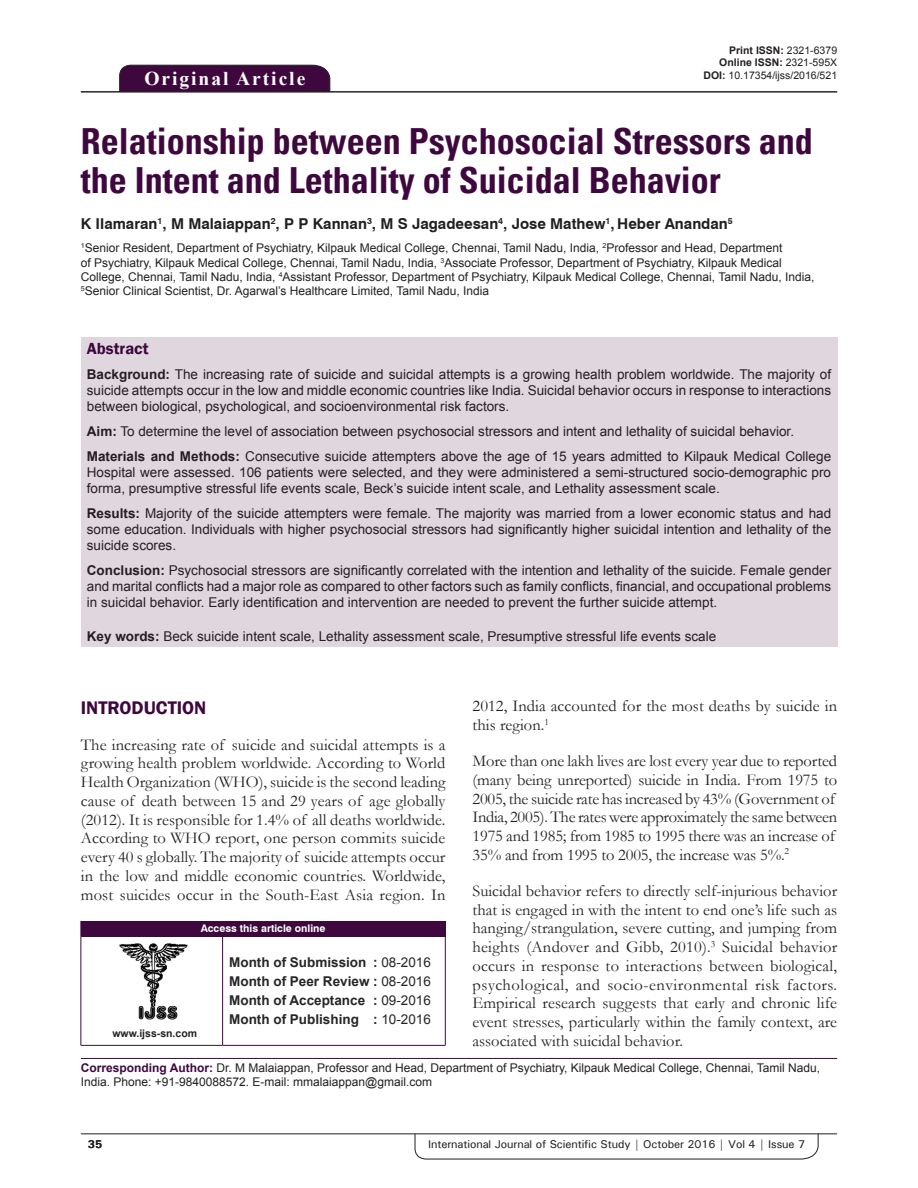
<style>
.page{position:relative;width:918px;height:1188px;background:#fff}
.page>*{position:absolute;margin:0;border:0;box-sizing:border-box;transform-origin:0 0}
.AT{font:700 condensed 36px/39px "Univers";color:#3e083e}
.AH{font:700 19.5px "Times New Roman";letter-spacing:.1em;color:#fff}
.t1{font:600 18.75px "Franklin Gothic";color:#3e083e}
.TX{font:16.5px/18.8px "Garamond";letter-spacing:-.01em;color:#231f20}
.ABSH{font:600 16.5px "Franklin Gothic";color:#3e083e}
.AU{font:700 15px "Swiss 721 BT";color:#231f20}
.ABS{font:13.5px/16.2px "Arial";color:#231f20;text-align:justify}
.HIS{font:700 13.5px/18.8px "Arial";color:#282526;text-align:justify}
.KWD{font:13.5px "Arial";color:#231f20}
.AFF{font:12px/14.4px "Arial";color:#231f20}
.ADD{font:12px/14.4px "Arial";color:#231f20}
.RF{font:500 11.25px "Univers";letter-spacing:-.01em;color:#231f20}
.t2{font:700 11.25px "Univers";color:#231f20}
.DOI{font:700 10.5px "Arial";color:#231f20}
.DOI-2{font:10.5px "Arial";color:#231f20}
.AAO{font:700 10.5px "Swiss 721 BT";color:#fff}
.Web{font:700 10.5px "Arial";color:#231f20}
.s1{font-weight:400}
.s2{font-weight:700}
.s3{font-weight:700;color:#3e083e}
</style>
<div class="page">
<svg style="left:415px;top:1133px;width:404px;height:26px"></svg>
<hr style="left:81px;top:1134px;width:756px;height:1px;background:#231f20">
<div style="left:119px;top:65px;width:211px;height:26px;background:#3e083e"></div>
<hr style="left:81px;top:91px;width:756px;height:1px;background:#231f20">
<div style="left:81px;top:337px;width:756px;height:310px;background:#e0d7de"></div>
<img style="left:119px;top:943px;width:69px;height:76px">
<div style="left:81px;top:921px;width:364px;height:15px;background:#3e083e"></div>
<svg style="left:445px;top:921px;width:1px;height:15px"></svg>
<hr style="left:81px;top:936px;width:142px;height:1px;background:#3e083e">
<hr style="left:81px;top:936px;width:1px;height:109px;background:#3e083e">
<hr style="left:81px;top:1045px;width:142px;height:1px;background:#231f20">
<hr style="left:223px;top:936px;width:223px;height:1px;background:#3e083e">
<hr style="left:222px;top:936px;width:1px;height:109px;background:#3e083e">
<hr style="left:445px;top:936px;width:1px;height:109px;background:#3e083e">
<hr style="left:223px;top:1045px;width:223px;height:1px;background:#3e083e">
<hr style="left:81px;top:1058px;width:756px;height:1px;background:#3e083e">
<p class="AH" style="left:144px;top:64px;width:162px">Original Article</p>
<p class="DOI" style="left:729px;top:43px;width:109px">Print ISSN: <span class="s1">2321-6379</span></p>
<p class="DOI" style="left:719px;top:56px;width:119px">Online ISSN: <span class="s1">2321-595X</span></p>
<p class="DOI-2" style="left:704px;top:68px;width:135px"><span class="s2">DOI:</span> 10.17354/ijss/2016/521</p>
<p class="AT" style="left:81px;top:122px;width:733px">Relationship between Psychosocial Stressors and the Intent and Lethality of Suicidal Behavior</p>
<p class="AU" style="left:81px;top:215px;width:654px">K Ilamaran<sup>1</sup>, M Malaiappan<sup>2</sup>, P P Kannan<sup>3</sup>, M S Jagadeesan<sup>4</sup>, Jose Mathew<sup>1</sup>, Heber Anandan<sup>5</sup></p>
<p class="AFF" style="left:81px;top:241px;width:735px"><sup>1</sup>Senior Resident, Department of Psychiatry, Kilpauk Medical College, Chennai, Tamil Nadu, India, <sup>2</sup>Professor and Head, Department<br>of Psychiatry, Kilpauk Medical College, Chennai, Tamil Nadu, India, <sup>3</sup>Associate Professor, Department of Psychiatry, Kilpauk Medical College, Chennai, Tamil Nadu, India, <sup>4</sup>Assistant Professor, Department of Psychiatry, Kilpauk Medical College, Chennai, Tamil Nadu, India, <sup>5</sup>Senior Clinical Scientist, Dr. Agarwal’s Healthcare Limited, Tamil Nadu, India</p>
<p class="ABSH" style="left:87px;top:339px;width:63px">Abstract</p>
<p class="ABS" style="left:87px;top:366px;width:746px"><span class="s2">Background:</span> The increasing rate of suicide and suicidal attempts is a growing health problem worldwide. The majority of suicide attempts occur in the low and middle economic countries like India. Suicidal behavior occurs in response to interactions between biological, psychological, and socioenvironmental risk factors.</p>
<p class="ABS" style="left:87px;top:423px;width:709px"><span class="s2">Aim:</span> To determine the level of association between psychosocial stressors and intent and lethality of suicidal behavior.</p>
<p class="ABS" style="left:87px;top:448px;width:746px"><span class="s2">Materials and Methods:</span> Consecutive suicide attempters above the age of 15 years admitted to Kilpauk Medical College Hospital were assessed. 106 patients were selected, and they were administered a semi-structured socio-demographic pro forma, presumptive stressful life events scale, Beck’s suicide intent scale, and Lethality assessment scale.</p>
<p class="ABS" style="left:87px;top:505px;width:746px"><span class="s2">Results:</span> Majority of the suicide attempters were female. The majority was married from a lower economic status and had some education. Individuals with higher psychosocial stressors had significantly higher suicidal intention and lethality of the suicide scores.</p>
<p class="ABS" style="left:87px;top:562px;width:746px"><span class="s2">Conclusion:</span> Psychosocial stressors are significantly correlated with the intention and lethality of the suicide. Female gender and marital conflicts had a major role as compared to other factors such as family conflicts, financial, and occupational problems in suicidal behavior. Early identification and intervention are needed to prevent the further suicide attempt.</p>
<p class="KWD" style="left:87px;top:627px;width:631px"><span class="s2">Key words:</span> Beck suicide intent scale, Lethality assessment scale, Presumptive stressful life events scale</p>
<p class="TX" style="left:473px;top:696px;width:366px">2012, India accounted for the most deaths by suicide in this region.<sup>1</sup></p>
<p class="TX" style="left:473px;top:751px;width:366px">More than one lakh lives are lost every year due to reported (many being unreported) suicide in India. From 1975 to 2005, the suicide rate has increased by 43% (Government of India, 2005). The rates were approximately the same between 1975 and 1985; from 1985 to 1995 there was an increase of 35% and from 1995 to 2005, the increase was 5%.<sup>2</sup></p>
<p class="TX" style="left:473px;top:881px;width:366px;text-align:justify">Suicidal behavior refers to directly self-injurious behavior that is engaged in with the intent to end one’s life such as hanging/strangulation, severe cutting, and jumping from heights (Andover and Gibb, 2010).<sup>3</sup> Suicidal behavior occurs in response to interactions between biological, psychological, and socio-environmental risk factors.<br>Empirical research suggests that early and chronic life event stresses, particularly within the family context, are associated with suicidal behavior.</p>
<h1 class="t1" style="left:81px;top:696px;width:127px">INTRODUCTION</h1>
<p class="TX" style="left:81px;top:735px;width:366px;text-align:justify">The increasing rate of suicide and suicidal attempts is a growing health problem worldwide. According to World Health Organization (WHO), suicide is the second leading cause of death between 15 and 29 years of age globally (2012). It is responsible for 1.4% of all deaths worldwide.<br>According to WHO report, one person commits suicide every 40 s globally. The majority of suicide attempts occur in the low and middle economic countries. Worldwide, most suicides occur in the South-East Asia region. In</p>
<p class="AAO" style="left:201px;top:922px;width:126px">Access this article online</p>
<p class="HIS" style="left:229px;top:954px;width:203px">Month of Submission : <span class="s1">08-2016<br></span>Month of Peer Review : <span class="s1">08-2016<br></span>Month of Acceptance : <span class="s1">09-2016<br></span>Month of Publishing : <span class="s1">10-2016</span></p>
<p class="ADD" style="left:81px;top:1060px;width:741px"><span class="s3">Corresponding Author:</span> Dr. M Malaiappan, Professor and Head, Department of Psychiatry, Kilpauk Medical College, Chennai, Tamil Nadu,<br>India. Phone: +91-9840088572. E-mail: mmalaiappan@gmail.com</p>
<p class="Web" style="left:112px;top:1027px;width:86px">www.ijss-sn.com</p>
<p class="t2" style="left:88px;top:1137px;width:16px">35</p>
<p class="RF" style="left:428px;top:1137px;width:379px">International Journal of Scientific Study | October 2016 | Vol 4 | Issue 7</p>
</div>
